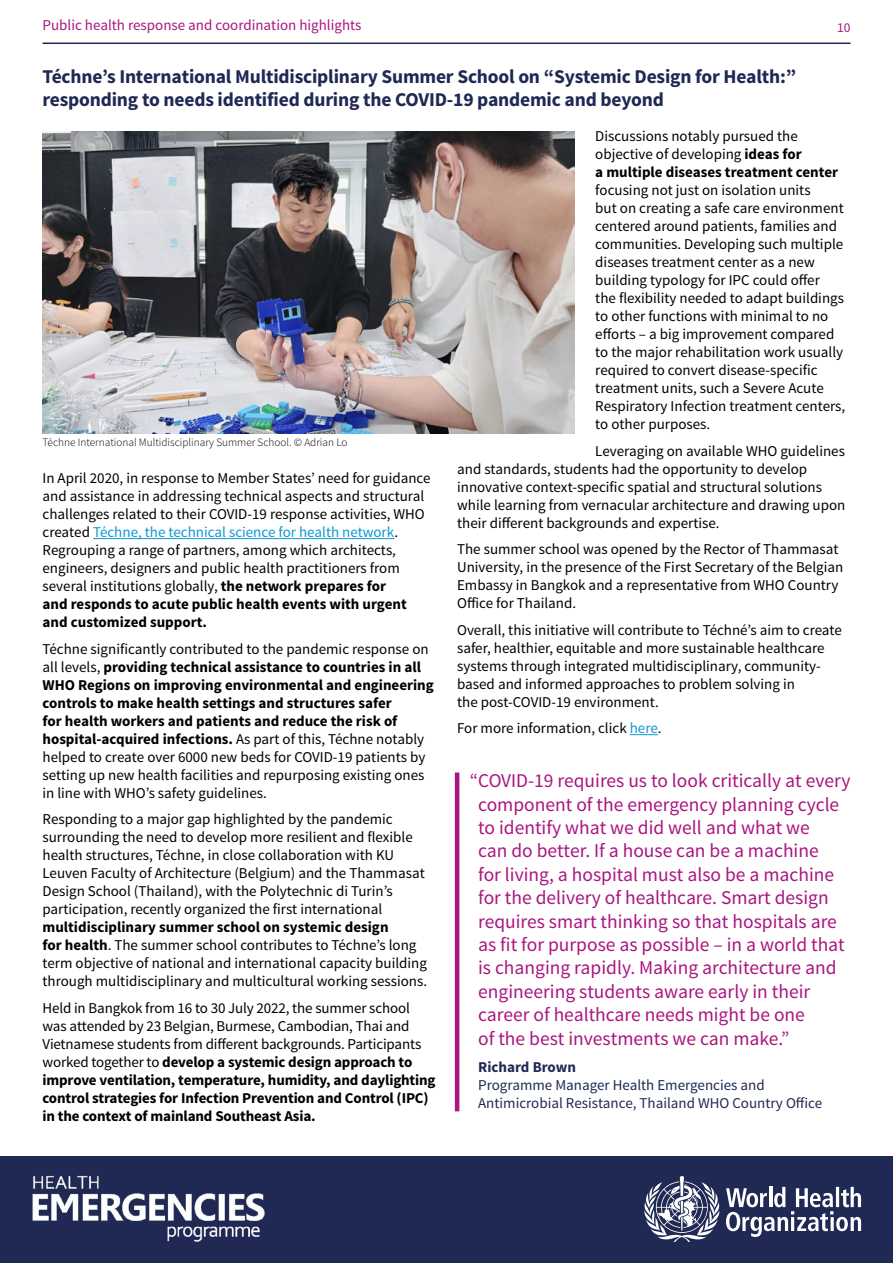
<style>
.page{position:relative;width:893px;height:1263px;background:#fff}
.page>*{position:absolute;margin:0;border:0;box-sizing:border-box;transform-origin:0 0}
.t1{font:19.5px/23.4px "Source Sans Pro";color:#aa157f}
.t2{font:700 19.5px/23.4px "Source Sans Pro";letter-spacing:-.01em;color:#1f2954}
.t3{font:15px/18px "Source Sans Pro";color:#000}
.t4{font:700 15px/18px "Source Sans Pro";letter-spacing:-.01em;color:#000}
.t5{font:15px/18px "Source Sans Pro";color:#1f2954}
.t6{font:15px "Source Sans Pro";color:#aa157f}
.t7{font:700 15px "Source Sans Pro";color:#1f2954}
.t8{font:13.5px "Source Sans Pro";color:#aa157f}
.t9{font:300 11.25px "Source Sans Pro";color:#000}
.s1{color:#0e97d5}
.s2{font-weight:700}
.s3{font-weight:400}
</style>
<div class="page">
<div style="left:0;top:1157px;width:893px;height:106px;background:#1f2954"></div>
<img style="left:11px;top:1156px;width:275px;height:86px">
<svg style="left:644px;top:1176px;width:217px;height:66px"></svg>
<hr style="left:43px;top:43px;width:807px;height:1px;background:#1f2954">
<hr style="left:93px;top:538px;width:301px;height:1px;background:#0e97d5">
<svg style="left:630px;top:734px;width:28px;height:1px"></svg>
<hr style="left:455px;top:772px;width:4px;height:339px;background:#aa157f">
<img style="left:43px;top:132px;width:531px;height:301px">
<p class="t6" style="left:43px;top:16px;width:321px">Public health response and coordination highlights</p>
<h1 class="t2" style="left:43px;top:65px;width:755px">Téchne’s International Multidisciplinary Summer School on “Systemic Design for Health:” responding to needs identified during the COVID-19 pandemic and beyond</h1>
<p class="t8" style="left:837px;top:19px;width:15px">10</p>
<p class="t9" style="left:43px;top:435px;width:306px">Téchne International Multidisciplinary Summer School. © Adrian Lo</p>
<p class="t3" style="left:43px;top:469px;width:390px">In April 2020, in response to Member States’ need for guidance and assistance in addressing technical aspects and structural challenges related to their COVID-19 response activities, WHO created <span class="s1">Téchne, the technical science for health network</span>.<br>Regrouping a range of partners, among which architects, engineers, designers and public health practitioners from several institutions globally, <span class="s2">the network prepares for<br>and responds to acute public health events with urgent and customized support.</span></p>
<p class="t3" style="left:43px;top:640px;width:393px">Téchne significantly contributed to the pandemic response on all levels, <span class="s2">providing technical assistance to countries in all WHO Regions on improving environmental and engineering controls to make health settings and structures safer<br>for health workers and patients and reduce the risk of hospital-acquired infections.</span> As part of this, Téchne notably helped to create over 6000 new beds for COVID-19 patients by setting up new health facilities and repurposing existing ones in line with WHO’s safety guidelines.</p>
<p class="t3" style="left:43px;top:810px;width:384px">Responding to a major gap highlighted by the pandemic surrounding the need to develop more resilient and flexible health structures, Téchne, in close collaboration with KU Leuven Faculty of Architecture (Belgium) and the Thammasat Design School (Thailand), with the Polytechnic di Turin’s participation, recently organized the first international</p>
<p class="t3" style="left:43px;top:918px;width:386px"><span class="s2">multidisciplinary summer school on systemic design<br>for health</span>. The summer school contributes to Téchne’s long term objective of national and international capacity building through multidisciplinary and multicultural working sessions.</p>
<p class="t4" style="left:43px;top:999px;width:395px"><span class="s3">Held in Bangkok from 16 to 30 July 2022, the summer school was attended by 23 Belgian, Burmese, Cambodian, Thai and Vietnamese students from different backgrounds. Participants worked together to</span> develop a systemic design approach to improve ventilation, temperature, humidity, and daylighting control strategies for Infection Prevention and Control (IPC) in the context of mainland Southeast Asia.</p>
<p class="t3" style="left:595px;top:127px;width:244px">Discussions notably pursued the objective of developing <span class="s2">ideas for<br>a multiple diseases treatment center</span></p>
<p class="t3" style="left:595px;top:181px;width:251px">focusing not just on isolation units<br>but on creating a safe care environment centered around patients, families and communities. Developing such multiple diseases treatment center as a new building typology for IPC could offer<br>the flexibility needed to adapt buildings to other functions with minimal to no efforts – a big improvement compared to the major rehabilitation work usually required to convert disease-specific treatment units, such a Severe Acute Respiratory Infection treatment centers, to other purposes.</p>
<p class="t3" style="left:457px;top:442px;width:390px;text-indent:138px">Leveraging on available WHO guidelines and standards, students had the opportunity to develop innovative context-specific spatial and structural solutions while learning from vernacular architecture and drawing upon their different backgrounds and expertise.</p>
<p class="t3" style="left:457px;top:540px;width:388px">The summer school was opened by the Rector of Thammasat University, in the presence of the First Secretary of the Belgian Embassy in Bangkok and a representative from WHO Country Office for Thailand.</p>
<p class="t3" style="left:457px;top:621px;width:386px">Overall, this initiative will contribute to Téchné’s aim to create safer, healthier, equitable and more sustainable healthcare systems through integrated multidisciplinary, community&shy;based and informed approaches to problem solving in<br>the post-COVID-19 environment.</p>
<p class="t3" style="left:457px;top:719px;width:206px">For more information, click <span class="s1">here</span>.</p>
<p class="t1" style="left:478px;top:769px;width:374px;text-indent:-8px">“COVID-19 requires us to look critically at every component of the emergency planning cycle to identify what we did well and what we<br>can do better. If a house can be a machine<br>for living, a hospital must also be a machine for the delivery of healthcare. Smart design requires smart thinking so that hospitals are as fit for purpose as possible – in a world that is changing rapidly. Making architecture and engineering students aware early in their career of healthcare needs might be one<br>of the best investments we can make.”</p>
<p class="t7" style="left:478px;top:1057px;width:99px">Richard Brown</p>
<p class="t5" style="left:478px;top:1076px;width:345px">Programme Manager Health Emergencies and<br>Antimicrobial Resistance, Thailand WHO Country Office</p>
</div>
